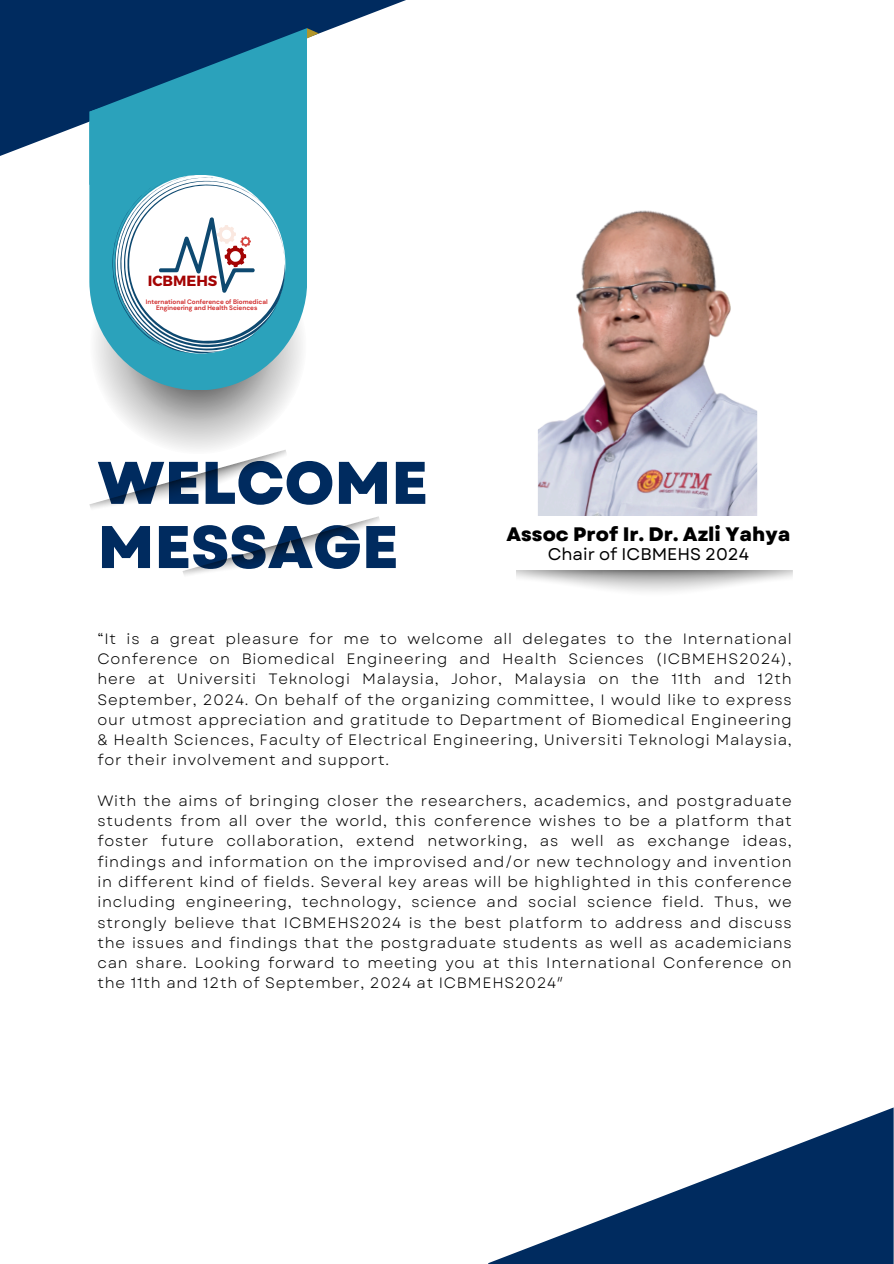
<style>
.page{position:relative;width:894px;height:1264px;background:#fff}
.page>*{position:absolute;margin:0;border:0;box-sizing:border-box;transform-origin:0 0}
.t1{font:800 60px/64.2px "Garet";color:#002b5f}
.t2{font:800 19.5px "Garet";color:#000}
.t3{font:16.95px "Garet";color:#000}
.t4{font:15px/20.2px "Garet";letter-spacing:.05em;color:#000;text-align:justify}
.t5{font:700 14.7px "Montserrat";color:#a40404}
.t6{font:700 6.45px/6px "DM Sans";color:#d12d2d;text-align:center}
</style>
<div class="page">
<svg style="left:105px;top:390px;width:187px;height:59px"></svg>
<img style="left:89px;top:450px;width:197px;height:59px">
<img style="left:182px;top:516px;width:198px;height:59px">
<img style="left:537px;top:210px;width:220px;height:306px">
<svg style="left:0;top:0;width:406px;height:156px;fill:#002b5f"></svg>
<svg style="left:96px;top:353px;width:205px;height:37px;fill:#2ba2bb"></svg>
<svg style="left:89px;top:28px;width:229px;height:325px"></svg>
<svg style="left:489px;top:1107px;width:404px;height:156px"></svg>
<h1 class="t5" style="left:148px;top:271px;width:71px">ICBMEHS</h1>
<p class="t6" style="left:146px;top:299px;width:123px">International Conference of Biomedical<br>Engineering and Health Sciences</p>
<p class="t1" style="left:97px;top:451px;width:332px">WELCOME<br>MESSAGE</p>
<h3 class="t2" style="left:506px;top:520px;width:285px">Assoc Prof Ir. Dr. Azli Yahya</h3>
<h3 class="t3" style="left:547px;top:541px;width:203px">Chair of ICBMEHS 2024</h3>
<p class="t4" style="left:97px;top:628px;width:695px">“It is a great pleasure for me to welcome all delegates to the International Conference on Biomedical Engineering and Health Sciences (ICBMEHS2024), here at Universiti Teknologi Malaysia, Johor, Malaysia on the 11th and 12th September, 2024. On behalf of the organizing committee, I would like to express our utmost appreciation and gratitude to Department of Biomedical Engineering &amp; Health Sciences, Faculty of Electrical Engineering, Universiti Teknologi Malaysia, for their involvement and support.</p>
<p class="t4" style="left:97px;top:790px;width:695px">With the aims of bringing closer the researchers, academics, and postgraduate students from all over the world, this conference wishes to be a platform that foster future collaboration, extend networking, as well as exchange ideas, findings and information on the improvised and/or new technology and invention in different kind of fields. Several key areas will be highlighted in this conference including engineering, technology, science and social science field. Thus, we strongly believe that ICBMEHS2024 is the best platform to address and discuss the issues and findings that the postgraduate students as well as academicians can share. Looking forward to meeting you at this International Conference on the 11th and 12th of September, 2024 at ICBMEHS2024″</p>
</div>
